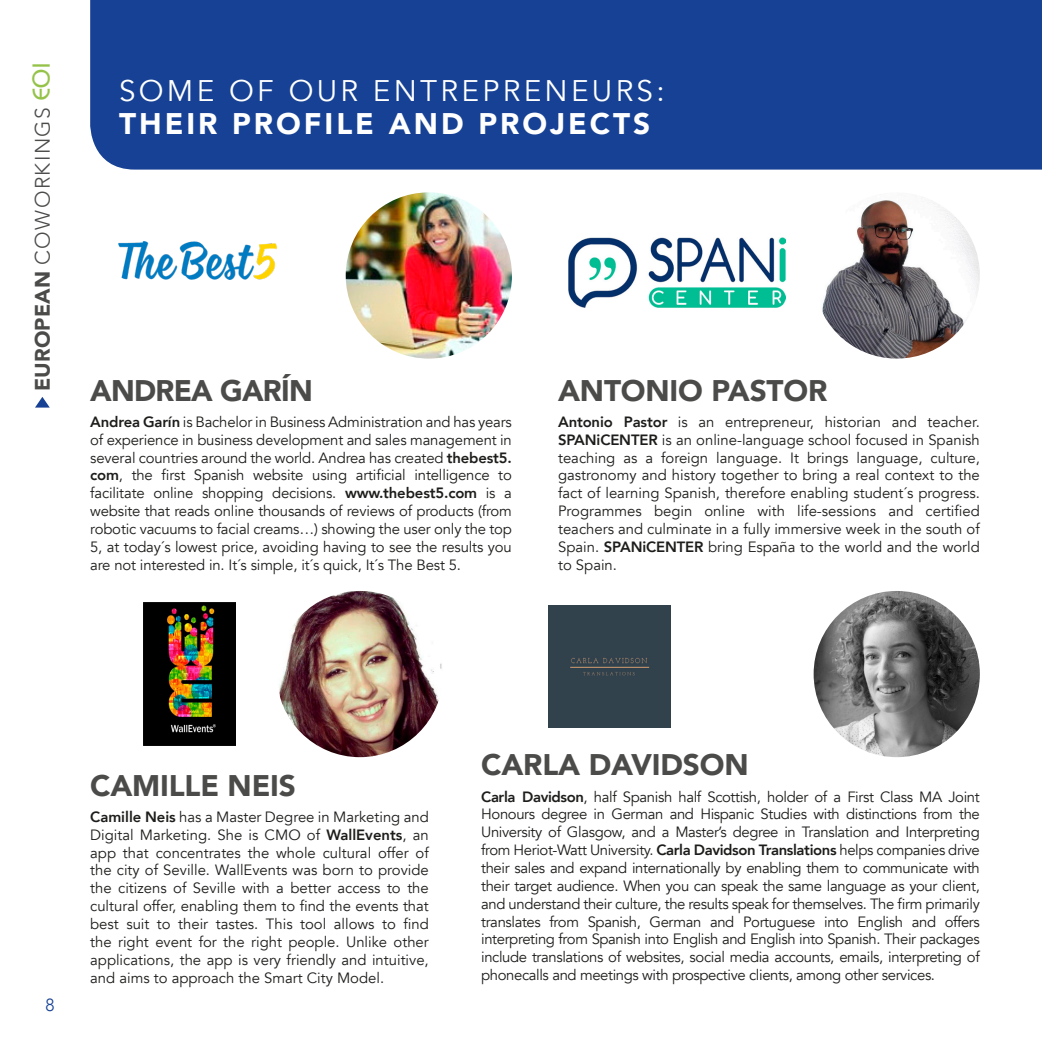
<style>
.page{position:relative;width:1042px;height:1042px;background:#fff}
.page>*{position:absolute;margin:0;border:0;box-sizing:border-box;transform-origin:0 0}
.t1{font:900 29.75px "Avenir";letter-spacing:-.005em;color:#4b4b4a}
.t2{font:29.75px "Avenir";letter-spacing:.11em;color:#fff}
.t3{font:900 29.75px "Avenir";letter-spacing:.1em;color:#fff}
.t4{font:300 21px "Avenir";letter-spacing:.07em;color:#4b4b4a}
.t5{font:300 17.5px "Avenir";color:#164194}
.t6{font:14.88px/17.8px "Avenir";letter-spacing:-.01em;color:#1d1d1b;text-align:justify}
.s1{font-weight:900}
.s2{font-family:"Bauhaus";font-weight:400;font-size:24.5px;color:#95c34a}
.s3{font-weight:800}
</style>
<div class="page">
<div style="left:90px;top:0;width:952px;height:170px;background:#164194"></div>
<svg style="left:35px;top:397px;width:15px;height:10px"></svg>
<img style="left:813px;top:192px;width:167px;height:167px;border-radius:83px">
<img style="left:346px;top:192px;width:166px;height:167px;border-radius:83px">
<img style="left:813px;top:591px;width:167px;height:166px;border-radius:83px">
<img style="left:277px;top:591px;width:166px;height:166px;border-radius:83px">
<img style="left:144px;top:603px;width:92px;height:142px">
<img style="left:119px;top:241px;width:158px;height:38px">
<img style="left:568px;top:238px;width:217px;height:69px">
<div style="left:548px;top:605px;width:122px;height:122px;background:#32424d"></div>
<h2 class="t4" style="left:30px;top:391px;width:330px;rotate:-90deg"><span class="s1">EUROPEAN</span> COWORKINGS <span class="s2">eoi</span></h2>
<h1 class="t2" style="left:119px;top:73px;width:547px">SOME OF OUR ENTREPRENEURS:</h1>
<h1 class="t3" style="left:119px;top:98px;width:533px">THEIR PROFILE AND PROJECTS</h1>
<h1 class="t1" style="left:90px;top:365px;width:42px">ANDREA</h1>
<h1 class="t1" style="left:220px;top:365px;width:90px">GARÍN</h1>
<p class="t6" style="left:90px;top:413px;width:423px"><span class="s3">Andrea Garín</span> is Bachelor in Business Administration and has years of experience in business development and sales management in several countries around the world. Andrea has created <span class="s3">thebest5. com</span>, the first Spanish website using artificial intelligence to facilitate online shopping decisions. <span class="s3">www.thebest5.com</span> is a website that reads online thousands of reviews of products (from robotic vacuums to facial creams…) showing the user only the top 5, at today´s lowest price, avoiding having to see the results you are not interested in. It´s simple, it´s quick, It´s The Best 5.</p>
<h1 class="t1" style="left:558px;top:365px;width:84px">ANTONIO</h1>
<h1 class="t1" style="left:711px;top:365px;width:95px">PASTOR</h1>
<p class="t6" style="left:558px;top:413px;width:423px"><span class="s3">Antonio Pastor</span> is an entrepreneur, historian and teacher.<br><span class="s3">SPANiCENTER</span> is an online-language school focused in Spanish teaching as a foreign language. It brings language, culture, gastronomy and history together to bring a real context to the fact of learning Spanish, therefore enabling student´s progress.<br>Programmes begin online with life-sessions and certified teachers and culminate in a fully immersive week in the south of Spain. <span class="s3">SPANiCENTER</span> bring España to the world and the world to Spain.</p>
<p class="t5" style="left:45px;top:995px;width:11px">8</p>
<h1 class="t1" style="left:90px;top:760px;width:85px">CAMILLE</h1>
<h1 class="t1" style="left:228px;top:760px;width:39px">NEIS</h1>
<p class="t6" style="left:90px;top:808px;width:340px"><span class="s3">Camille Neis</span> has a Master Degree in Marketing and Digital Marketing. She is CMO of <span class="s3">WallEvents</span>, an app that concentrates the whole cultural offer of the city of Seville. WallEvents was born to provide the citizens of Seville with a better access to the cultural offer, enabling them to find the events that best suit to their tastes. This tool allows to find the right event for the right people. Unlike other applications, the app is very friendly and intuitive, and aims to approach the Smart City Model.</p>
<h1 class="t1" style="left:481px;top:739px;width:41px">CARLA</h1>
<h1 class="t1" style="left:589px;top:739px;width:83px">DAVIDSON</h1>
<p class="t6" style="left:481px;top:788px;width:500px"><span class="s3">Carla Davidson</span>, half Spanish half Scottish, holder of a First Class MA Joint Honours degree in German and Hispanic Studies with distinctions from the University of Glasgow, and a Master’s degree in Translation and Interpreting from Heriot-Watt University. <span class="s3">Carla Davidson Translations</span> helps companies drive their sales and expand internationally by enabling them to communicate with their target audience. When you can speak the same language as your client, and understand their culture, the results speak for themselves. The firm primarily translates from Spanish, German and Portuguese into English and offers interpreting from Spanish into English and English into Spanish. Their packages include translations of websites, social media accounts, emails, interpreting of phonecalls and meetings with prospective clients, among other services.</p>
</div>
